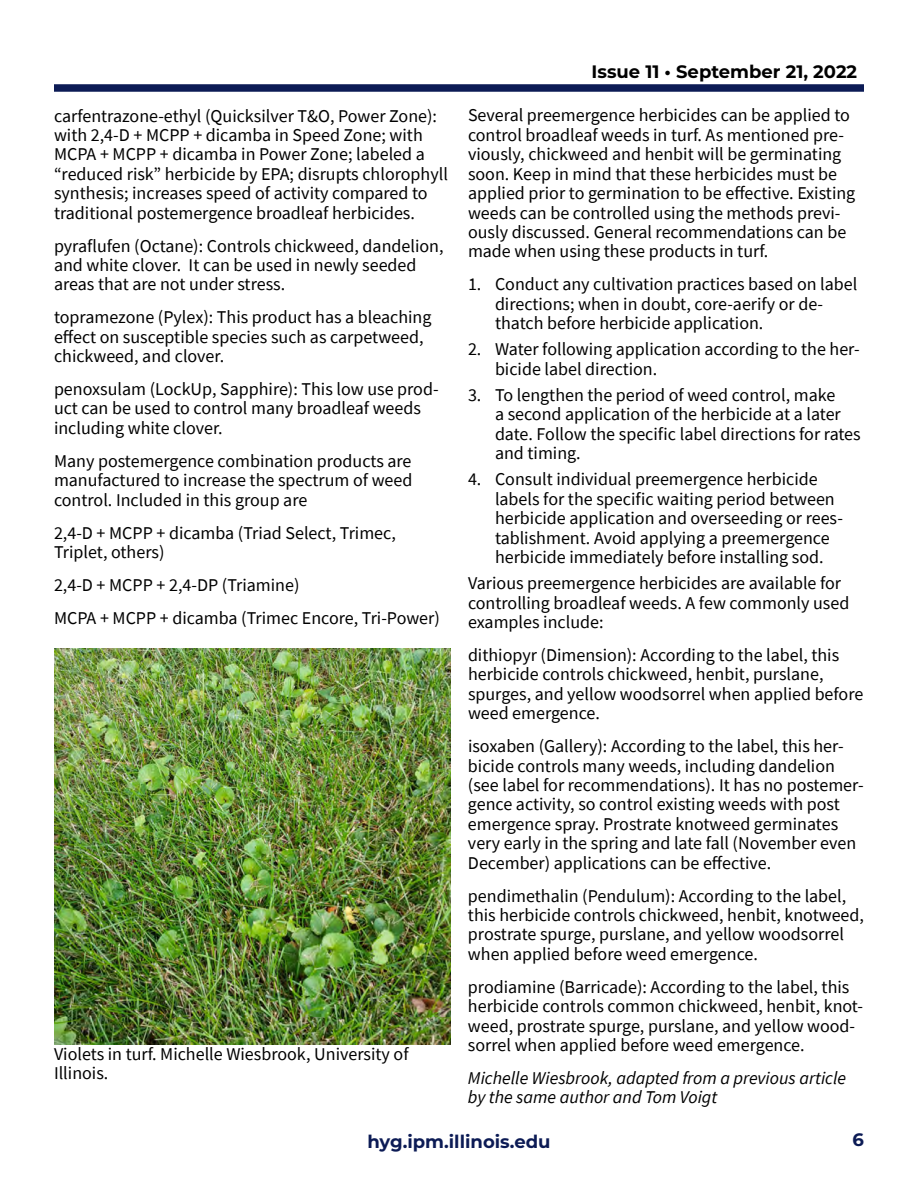
<style>
.page{position:relative;width:918px;height:1188px;background:#fff}
.page>*{position:absolute;margin:0;border:0;box-sizing:border-box;transform-origin:0 0}
.t1{font:18px/19.4px "Source Sans Pro";color:#000}
.t2{font:italic 18px/19.4px "Source Sans Pro";color:#000}
.t3{font:700 18px "Montserrat";color:#000}
.t4{font:700 18px "Montserrat";color:#0c1b55}
</style>
<div class="page">
<div style="left:54px;top:84px;width:810px;height:8px;background:#0c1b55"></div>
<img style="left:54px;top:649px;width:396px;height:396px">
<p class="t1" style="left:54px;top:106px;width:395px">carfentrazone-ethyl (Quicksilver T&amp;O, Power Zone): with 2,4-D + MCPP + dicamba in Speed Zone; with MCPA + MCPP + dicamba in Power Zone; labeled a “reduced risk” herbicide by EPA; disrupts chlorophyll synthesis; increases speed of activity compared to traditional postemergence broadleaf herbicides.</p>
<p class="t1" style="left:54px;top:236px;width:391px">pyraflufen (Octane): Controls chickweed, dandelion, and white clover. It can be used in newly seeded areas that are not under stress.</p>
<p class="t1" style="left:54px;top:308px;width:379px">topramezone (Pylex): This product has a bleaching effect on susceptible species such as carpetweed, chickweed, and clover.</p>
<p class="t1" style="left:54px;top:379px;width:386px">penoxsulam (LockUp, Sapphire): This low use prod&shy;uct can be used to control many broadleaf weeds including white clover.</p>
<p class="t1" style="left:54px;top:451px;width:360px;text-align:justify">Many postemergence combination products are manufactured to increase the spectrum of weed control. Included in this group are</p>
<p class="t1" style="left:54px;top:523px;width:343px">2,4-D + MCPP + dicamba (Triad Select, Trimec,<br>Triplet, others)</p>
<p class="t1" style="left:54px;top:568px;width:387px;line-height:32.8px">2,4-D + MCPP + 2,4-DP (Triamine)<br>MCPA + MCPP + dicamba (Trimec Encore, Tri-Power)</p>
<p class="t1" style="left:54px;top:1044px;width:356px">Violets in turf. Michelle Wiesbrook, University of<br>Illinois.</p>
<p class="t3" style="left:592px;top:58px;width:267px">Issue 11 • September 21, 2022</p>
<p class="t1" style="left:468px;top:106px;width:389px">Several preemergence herbicides can be applied to control broadleaf weeds in turf. As mentioned pre&shy;viously, chickweed and henbit will be germinating soon. Keep in mind that these herbicides must be applied prior to germination to be effective. Existing weeds can be controlled using the methods previ&shy;ously discussed. General recommendations can be made when using these products in turf.</p>
<p class="t1" style="left:495px;top:275px;width:364px;text-indent:-27px">1. Conduct any cultivation practices based on label directions; when in doubt, core-aerify or de&shy;thatch before herbicide application.</p>
<p class="t1" style="left:495px;top:340px;width:366px;text-indent:-27px">2. Water following application according to the her&shy;bicide label direction.</p>
<p class="t1" style="left:495px;top:385px;width:367px;text-indent:-27px">3. To lengthen the period of weed control, make<br>a second application of the herbicide at a later date. Follow the specific label directions for rates and timing.</p>
<p class="t1" style="left:495px;top:470px;width:349px;text-indent:-27px">4. Consult individual preemergence herbicide labels for the specific waiting period between herbicide application and overseeding or rees&shy;tablishment. Avoid applying a preemergence herbicide immediately before installing sod.</p>
<p class="t1" style="left:468px;top:573px;width:383px">Various preemergence herbicides are available for controlling broadleaf weeds. A few commonly used examples include:</p>
<p class="t1" style="left:468px;top:645px;width:397px">dithiopyr (Dimension): According to the label, this herbicide controls chickweed, henbit, purslane, spurges, and yellow woodsorrel when applied before weed emergence.</p>
<p class="t1" style="left:468px;top:736px;width:397px">isoxaben (Gallery): According to the label, this her&shy;bicide controls many weeds, including dandelion (see label for recommendations). It has no postemer&shy;gence activity, so control existing weeds with post emergence spray. Prostrate knotweed germinates very early in the spring and late fall (November even December) applications can be effective.</p>
<p class="t1" style="left:468px;top:886px;width:398px">pendimethalin (Pendulum): According to the label, this herbicide controls chickweed, henbit, knotweed, prostrate spurge, purslane, and yellow woodsorrel when applied before weed emergence.</p>
<p class="t1" style="left:468px;top:977px;width:397px">prodiamine (Barricade): According to the label, this herbicide controls common chickweed, henbit, knot&shy;weed, prostrate spurge, purslane, and yellow wood&shy;sorrel when applied before weed emergence.</p>
<p class="t2" style="left:468px;top:1068px;width:380px">Michelle Wiesbrook, adapted from a previous article by the same author and Tom Voigt</p>
<p class="t4" style="left:367px;top:1128px;width:185px">hyg.ipm.illinois.edu</p>
<p class="t4" style="left:853px;top:1126px;width:13px">6</p>
</div>
